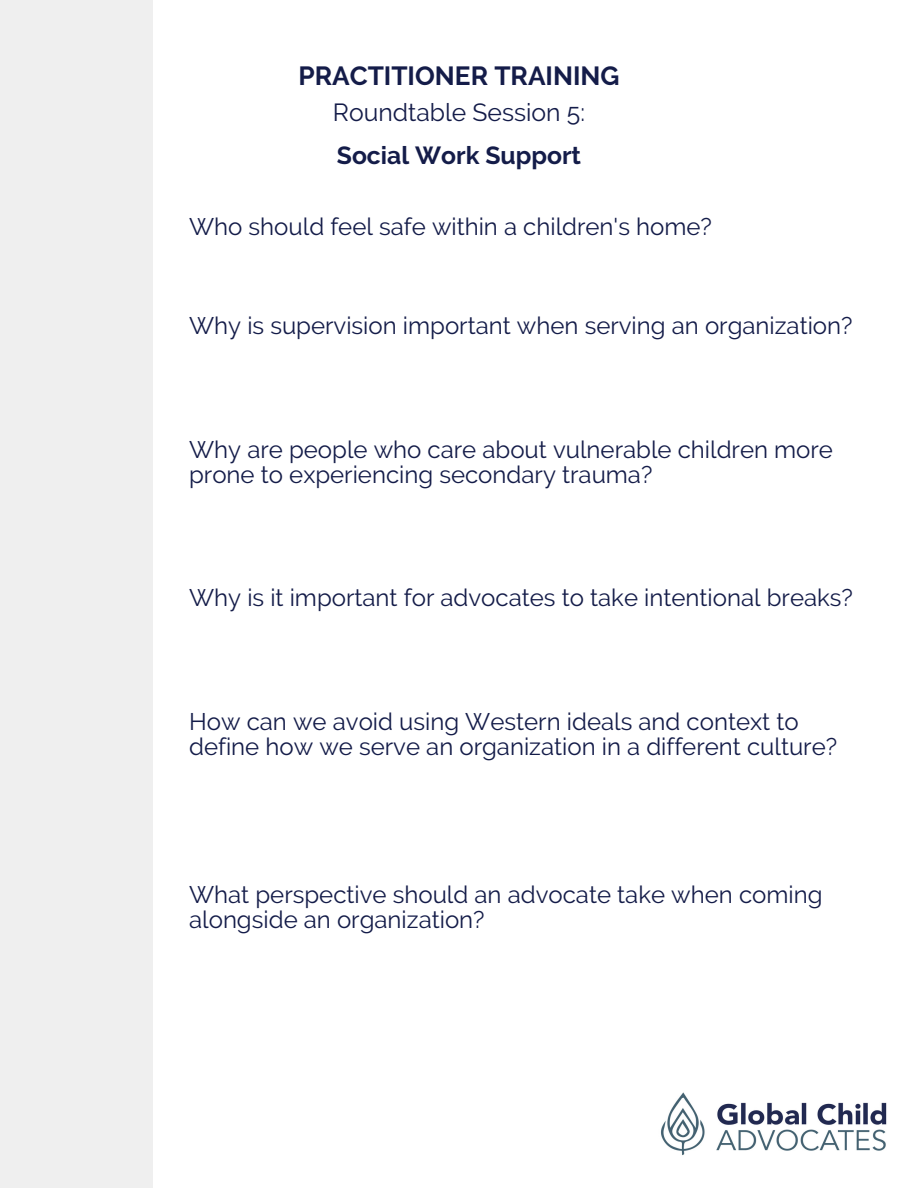
<style>
.page{position:relative;width:918px;height:1188px;background:#fff}
.page>*{position:absolute;margin:0;border:0;box-sizing:border-box;transform-origin:0 0}
.t1{font:700 26.25px "Raleway";color:#141c49}
.t2{font:24.75px "Raleway";color:#141c49}
.t3{font:700 24.75px "Raleway";color:#141c49}
.t4{font:24px/24.8px "Raleway";color:#141c49}
</style>
<div class="page">
<img style="left:661px;top:1092px;width:226px;height:64px">
<div style="left:0;top:0;width:152px;height:1188px;background:#efefef"></div>
<p class="t1" style="left:298px;top:61px;width:323px">PRACTITIONER TRAINING</p>
<p class="t2" style="left:333px;top:98px;width:254px">Roundtable Session 5:</p>
<p class="t3" style="left:337px;top:141px;width:246px">Social Work Support</p>
<p class="t4" style="left:189px;top:214px;width:524px">Who should feel safe within a children's home?</p>
<p class="t4" style="left:189px;top:313px;width:665px">Why is supervision important when serving an organization?</p>
<p class="t4" style="left:189px;top:437px;width:645px">Why are people who care about vulnerable children more prone to experiencing secondary trauma?</p>
<p class="t4" style="left:189px;top:586px;width:665px">Why is it important for advocates to take intentional breaks?</p>
<p class="t4" style="left:189px;top:709px;width:650px">How can we avoid using Western ideals and context to define how we serve an organization in a different culture?</p>
<p class="t4" style="left:189px;top:883px;width:635px">What perspective should an advocate take when coming alongside an organization?</p>
</div>
